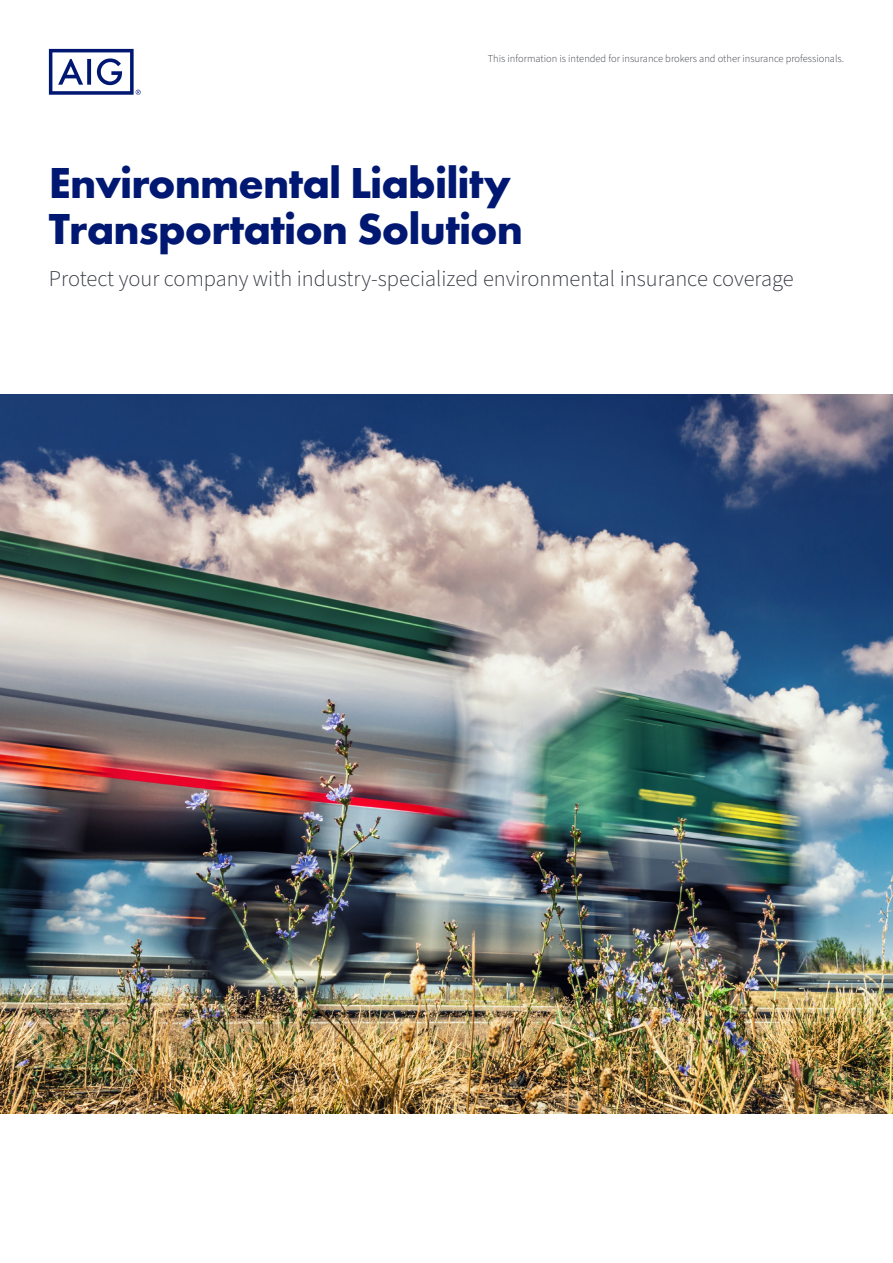
<style>
.page{position:relative;width:893px;height:1263px;background:#fff}
.page>*{position:absolute;margin:0;border:0;box-sizing:border-box;transform-origin:0 0}
.t1{font:700 45px/46px "Futura PT";letter-spacing:-.02em;color:#001871}
.t2{font:300 22.5px "Source Sans Pro";color:#343741}
.t3{font:300 10.5px "Source Sans Pro";color:#343741}
</style>
<div class="page">
<img style="left:0;top:395px;width:893px;height:719px">
<svg style="left:49px;top:49px;width:92px;height:46px"></svg>
<p class="t3" style="left:488px;top:51px;width:358px">This information is intended for insurance brokers and other insurance professionals.</p>
<h1 class="t1" style="left:49px;top:159px;width:476px">Environmental Liability<br>Transportation Solution</h1>
<h2 class="t2" style="left:49px;top:264px;width:746px">Protect your company with industry-specialized environmental insurance coverage</h2>
</div>
